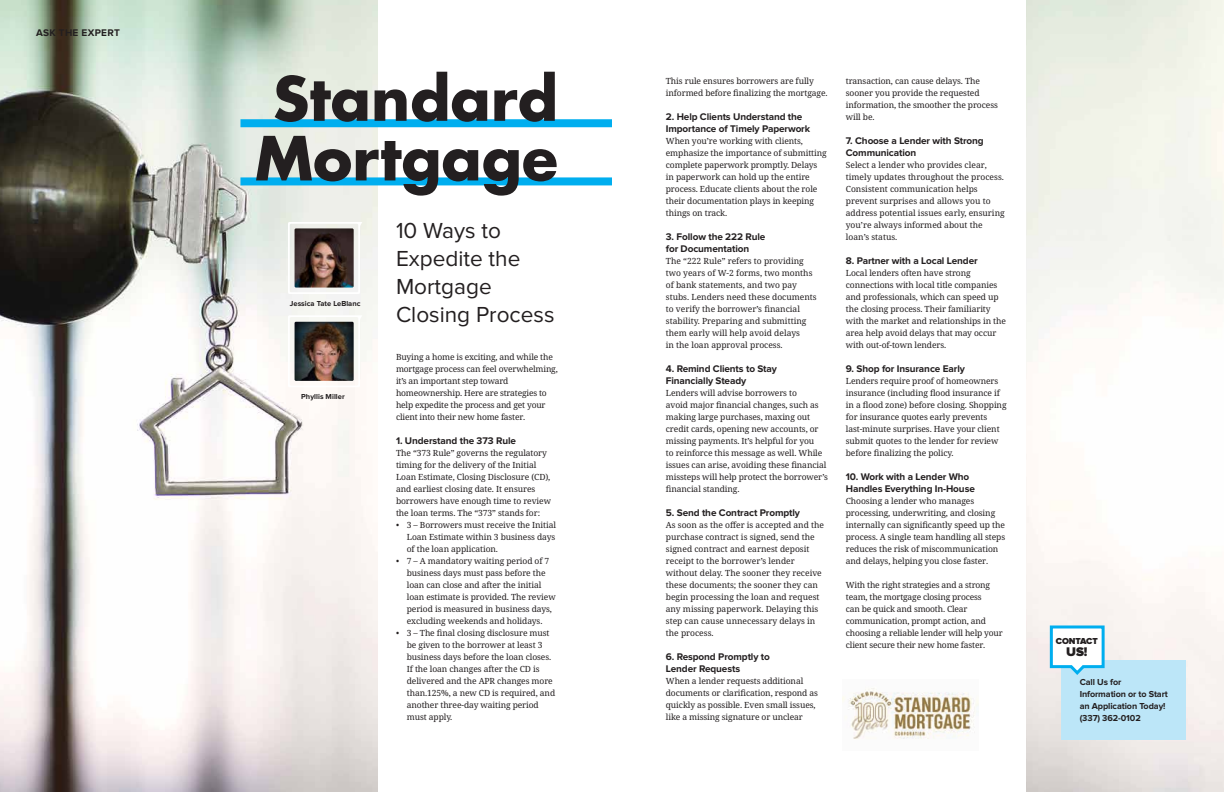
<style>
.page{position:relative;width:1224px;height:792px;background:#fff}
.page>*{position:absolute;margin:0;border:0;box-sizing:border-box;transform-origin:0 0}
.t1{font:700 59.2px/59.6px "Futura Std";color:#231f20;text-align:center}
.t2{font:22.6px/27.8px "Proxima Nova";color:#231f20}
.t3{font:900 13px "Proxima Nova";color:#231f20}
.t4{font:700 10px/12px "Proxima Nova";letter-spacing:-.01em;color:#231f20}
.t5{font:700 10px "Proxima Nova";letter-spacing:.03em;color:#231f20}
.t6{font:700 9px/12px "Proxima Nova";letter-spacing:-.01em;color:#231f20}
.t7{font:900 9px "Proxima Nova";letter-spacing:-.01em;color:#231f20}
.t8{font:8.5px/12px "Avrile Serif";letter-spacing:-.01em;color:#231f20}
.t9{font:700 7.5px "Proxima Nova";letter-spacing:.005em;color:#231f20}
</style>
<div class="page">
<img style="left:0;top:0;width:378px;height:792px">
<div style="left:240px;top:119px;width:372px;height:8px;background:#00aeef"></div>
<div style="left:240px;top:177px;width:372px;height:8px;background:#00aeef"></div>
<img style="left:842px;top:688px;width:136px;height:51px">
<div style="left:1062px;top:660px;width:124px;height:79px;background:#bce6f8"></div>
<svg style="left:1048px;top:624px;width:58px;height:53px"></svg>
<svg style="left:288px;top:222px;width:74px;height:72px"></svg>
<img style="left:295px;top:228px;width:59px;height:60px">
<svg style="left:288px;top:315px;width:74px;height:72px"></svg>
<img style="left:295px;top:322px;width:59px;height:59px">
<p class="t5" style="left:36px;top:28px;width:85px">ASK THE EXPERT</p>
<h1 class="t1" style="left:255px;top:68px;width:305px">Standard<br>Mortgage</h1>
<p class="t9" style="left:290px;top:300px;width:72px">Jessica Tate LeBlanc</p>
<p class="t9" style="left:301px;top:393px;width:45px">Phyllis Miller</p>
<h2 class="t2" style="left:396px;top:217px;width:160px">10 Ways to<br>Expedite the<br>Mortgage<br>Closing Process</h2>
<p class="t8" style="left:396px;top:351px;width:163px">Buying a home is exciting, and while the mortgage process can feel overwhelming, it’s an important step toward homeownership. Here are strategies to help expedite the process and get your client into their new home faster.</p>
<p class="t4" style="left:396px;top:435px;width:121px">1. Understand the 373 Rule</p>
<p class="t8" style="left:396px;top:447px;width:157px">The “373 Rule” governs the regulatory timing for the delivery of the Initial Loan Estimate, Closing Disclosure (CD), and earliest closing date. It ensures borrowers have enough time to review the loan terms. The “373” stands for:</p>
<p class="t8" style="left:407px;top:519px;width:151px;text-align:justify;text-indent:-11px">• 3 – Borrowers must receive the Initial Loan Estimate within 3 business days of the loan application.</p>
<p class="t8" style="left:407px;top:555px;width:150px;text-indent:-11px">• 7 – A mandatory waiting period of 7 business days must pass before the loan can close and after the initial loan estimate is provided. The review period is measured in business days, excluding weekends and holidays.</p>
<p class="t8" style="left:407px;top:627px;width:150px;text-indent:-11px">• 3 – The final closing disclosure must be given to the borrower at least 3 business days before the loan closes.<br>If the loan changes after the CD is delivered and the APR changes more than.125%, a new CD is required, and another three-day waiting period must apply.</p>
<p class="t8" style="left:666px;top:75px;width:163px">This rule ensures borrowers are fully informed before finalizing the mortgage.</p>
<p class="t4" style="left:666px;top:111px;width:146px">2. Help Clients Understand the<br>Importance of Timely Paperwork</p>
<p class="t8" style="left:666px;top:135px;width:162px">When you’re working with clients, emphasize the importance of submitting complete paperwork promptly. Delays in paperwork can hold up the entire process. Educate clients about the role their documentation plays in keeping things on track.</p>
<p class="t4" style="left:666px;top:231px;width:101px">3. Follow the 222 Rule for Documentation</p>
<p class="t8" style="left:666px;top:255px;width:152px">The “222 Rule” refers to providing two years of W-2 forms, two months of bank statements, and two pay stubs. Lenders need these documents to verify the borrower’s financial stability. Preparing and submitting them early will help avoid delays<br>in the loan approval process.</p>
<p class="t4" style="left:666px;top:363px;width:113px">4. Remind Clients to Stay<br>Financially Steady</p>
<p class="t8" style="left:666px;top:387px;width:164px">Lenders will advise borrowers to<br>avoid major financial changes, such as making large purchases, maxing out credit cards, opening new accounts, or missing payments. It’s helpful for you<br>to reinforce this message as well. While issues can arise, avoiding these financial missteps will help protect the borrower’s financial standing.</p>
<p class="t4" style="left:666px;top:507px;width:136px">5. Send the Contract Promptly</p>
<p class="t8" style="left:666px;top:519px;width:160px">As soon as the offer is accepted and the purchase contract is signed, send the signed contract and earnest deposit receipt to the borrower’s lender without delay. The sooner they receive these documents; the sooner they can begin processing the loan and request any missing paperwork. Delaying this step can cause unnecessary delays in the process.</p>
<p class="t4" style="left:666px;top:651px;width:106px">6. Respond Promptly to<br>Lender Requests</p>
<p class="t8" style="left:666px;top:675px;width:154px">When a lender requests additional documents or clarification, respond as quickly as possible. Even small issues, like a missing signature or unclear</p>
<p class="t8" style="left:846px;top:75px;width:154px">transaction, can cause delays. The sooner you provide the requested information, the smoother the process will be.</p>
<p class="t4" style="left:846px;top:135px;width:139px">7. Choose a Lender with Strong<br>Communication</p>
<p class="t8" style="left:846px;top:159px;width:160px">Select a lender who provides clear, timely updates throughout the process.<br>Consistent communication helps prevent surprises and allows you to address potential issues early, ensuring you’re always informed about the loan’s status.</p>
<p class="t4" style="left:846px;top:255px;width:133px">8. Partner with a Local Lender</p>
<p class="t8" style="left:846px;top:267px;width:162px">Local lenders often have strong connections with local title companies and professionals, which can speed up the closing process. Their familiarity with the market and relationships in the area help avoid delays that may occur with out-of-town lenders.</p>
<p class="t4" style="left:846px;top:363px;width:121px">9. Shop for Insurance Early</p>
<p class="t8" style="left:846px;top:375px;width:162px">Lenders require proof of homeowners insurance (including flood insurance if in a flood zone) before closing. Shopping for insurance quotes early prevents last-minute surprises. Have your client submit quotes to the lender for review before finalizing the policy.</p>
<p class="t4" style="left:846px;top:471px;width:131px">10. Work with a Lender Who<br>Handles Everything In-House</p>
<p class="t8" style="left:846px;top:495px;width:161px">Choosing a lender who manages processing, underwriting, and closing internally can significantly speed up the process. A single team handling all steps reduces the risk of miscommunication and delays, helping you close faster.</p>
<p class="t8" style="left:846px;top:579px;width:158px">With the right strategies and a strong team, the mortgage closing process<br>can be quick and smooth. Clear communication, prompt action, and choosing a reliable lender will help your client secure their new home faster.</p>
<p class="t7" style="left:1056px;top:637px;width:43px">CONTACT</p>
<h3 class="t3" style="left:1066px;top:646px;width:23px">US!</h3>
<p class="t6" style="left:1080px;top:677px;width:90px">Call Us for<br>Information or to Start an Application Today! (337) 362-0102</p>
</div>
